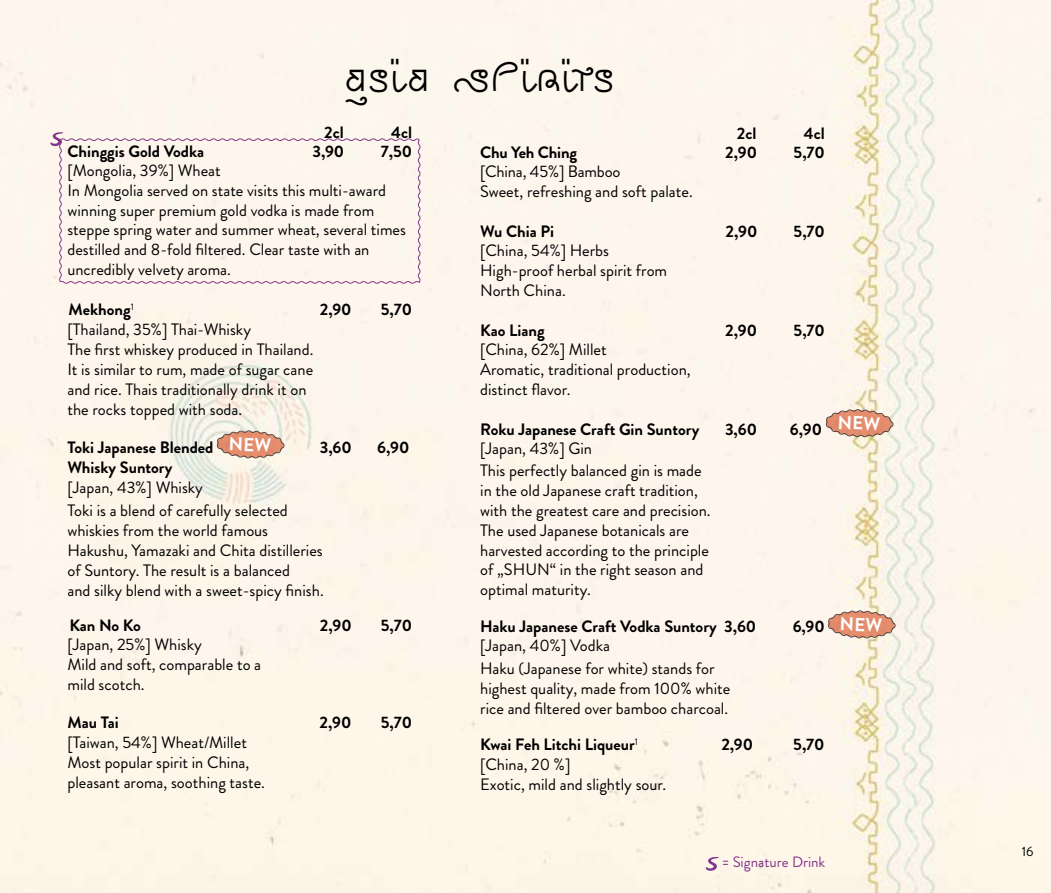
<style>
.page{position:relative;width:1051px;height:893px;background:#fff}
.page>*{position:absolute;margin:0;border:0;box-sizing:border-box;transform-origin:0 0}
.t1{font:45px "Mongolian Deathworm";color:#000}
.t2{font:16.5px/20px "Brandon Grotesque";color:#000}
.t3{font:700 16.5px "Brandon Grotesque";color:#000}
.t4{font:15px "Brandon Grotesque";color:#82368c}
.t5{font:13.5px "Brandon Grotesque";color:#000}
</style>
<div class="page">
<div style="left:0;top:0;width:1050px;height:893px;background:#fef5ec"></div>
<div style="left:58px;top:138px;width:363px;height:146px;background:#fef5ec"></div>
<svg style="left:50px;top:132px;width:13px;height:14px"></svg>
<svg style="left:705px;top:857px;width:13px;height:14px"></svg>
<svg style="left:217px;top:430px;width:67px;height:29px;background:#dca189"></svg>
<svg style="left:825px;top:409px;width:68px;height:29px;background:#dda289"></svg>
<svg style="left:827px;top:610px;width:68px;height:29px;background:#dea28a"></svg>
<h1 class="t1" style="left:346px;top:54px;width:272px">Asia Spirits</h1>
<p class="t3" style="left:324px;top:121px;width:21px">2cl</p>
<p class="t3" style="left:391px;top:121px;width:22px">4cl</p>
<p class="t3" style="left:736px;top:122px;width:21px">2cl</p>
<p class="t3" style="left:803px;top:122px;width:22px">4cl</p>
<p class="t3" style="left:67px;top:140px;width:138px">Chinggis Gold Vodka</p>
<p class="t3" style="left:312px;top:140px;width:33px">3,90</p>
<p class="t3" style="left:381px;top:140px;width:33px">7,50</p>
<p class="t2" style="left:67px;top:161px;width:340px">[Mongolia, 39%] Wheat<br>In Mongolia served on state visits this multi-award winning super premium gold vodka is made from steppe spring water and summer wheat, several times destilled and 8-fold filtered. Clear taste with an uncredibly velvety aroma.</p>
<p class="t3" style="left:69px;top:298px;width:67px">Mekhong<sup>1</sup></p>
<p class="t3" style="left:320px;top:298px;width:33px">2,90</p>
<p class="t3" style="left:381px;top:298px;width:33px">5,70</p>
<p class="t2" style="left:67px;top:320px;width:247px">[Thailand, 35%] Thai-Whisky<br>The first whiskey produced in Thailand.<br>It is similar to rum, made of sugar cane and rice. Thais traditionally drink it on the rocks topped with soda.</p>
<p class="t3" style="left:67px;top:436px;width:147px">Toki Japanese Blended</p>
<p class="t3" style="left:320px;top:436px;width:33px">3,60</p>
<p class="t3" style="left:377px;top:436px;width:34px">6,90</p>
<p class="t3" style="left:67px;top:456px;width:106px">Whisky Suntory</p>
<p class="t2" style="left:67px;top:477px;width:222px;line-height:22.8px">[Japan, 43%] Whisky<br>Toki is a blend of carefully selected</p>
<p class="t2" style="left:67px;top:521px;width:258px">whiskies from the world famous Hakushu, Yamazaki and Chita distilleries of Suntory. The result is a balanced<br>and silky blend with a sweet-spicy finish.</p>
<p class="t3" style="left:69px;top:614px;width:73px">Kan No Ko</p>
<p class="t3" style="left:320px;top:614px;width:33px">2,90</p>
<p class="t3" style="left:381px;top:614px;width:33px">5,70</p>
<p class="t2" style="left:67px;top:635px;width:195px">[Japan, 25%] Whisky<br>Mild and soft, comparable to a mild scotch.</p>
<p class="t3" style="left:67px;top:711px;width:53px">Mau Tai</p>
<p class="t3" style="left:319px;top:711px;width:33px">2,90</p>
<p class="t3" style="left:381px;top:711px;width:33px">5,70</p>
<p class="t2" style="left:67px;top:733px;width:199px">[Taiwan, 54%] Wheat/Millet<br>Most popular spirit in China, pleasant aroma, soothing taste.</p>
<p class="t3" style="left:480px;top:141px;width:98px">Chu Yeh Ching</p>
<p class="t3" style="left:725px;top:141px;width:33px">2,90</p>
<p class="t3" style="left:793px;top:141px;width:33px">5,70</p>
<p class="t2" style="left:480px;top:162px;width:214px">[China, 45%] Bamboo<br>Sweet, refreshing and soft palate.</p>
<p class="t3" style="left:480px;top:220px;width:75px">Wu Chia Pi</p>
<p class="t3" style="left:725px;top:220px;width:33px">2,90</p>
<p class="t3" style="left:793px;top:220px;width:33px">5,70</p>
<p class="t2" style="left:480px;top:241px;width:188px">[China, 54%] Herbs<br>High-proof herbal spirit from<br>North China.</p>
<p class="t3" style="left:480px;top:319px;width:66px">Kao Liang</p>
<p class="t3" style="left:725px;top:319px;width:33px">2,90</p>
<p class="t3" style="left:793px;top:319px;width:33px">5,70</p>
<p class="t2" style="left:480px;top:340px;width:212px">[China, 62%] Millet<br>Aromatic, traditional production, distinct flavor.</p>
<p class="t3" style="left:480px;top:417px;width:221px">Roku Japanese Craft Gin Suntory</p>
<p class="t3" style="left:724px;top:417px;width:33px">3,60</p>
<p class="t3" style="left:789px;top:417px;width:34px">6,90</p>
<p class="t2" style="left:480px;top:437px;width:223px;line-height:22.8px">[Japan, 43%] Gin<br>This perfectly balanced gin is made</p>
<p class="t2" style="left:480px;top:481px;width:232px">in the old Japanese craft tradition, with the greatest care and precision.<br>The used Japanese botanicals are harvested according to the principle of „SHUN“ in the right season and optimal maturity.</p>
<p class="t3" style="left:480px;top:615px;width:277px">Haku Japanese Craft Vodka Suntory 3,60</p>
<p class="t3" style="left:792px;top:615px;width:34px">6,90</p>
<p class="t2" style="left:480px;top:634px;width:236px;line-height:22.8px">[Japan, 40%] Vodka<br>Haku (Japanese for white) stands for</p>
<p class="t2" style="left:480px;top:679px;width:252px">highest quality, made from 100% white rice and filtered over bamboo charcoal.</p>
<p class="t3" style="left:480px;top:733px;width:159px">Kwai Feh Litchi Liqueur<sup>1</sup></p>
<p class="t3" style="left:721px;top:733px;width:33px">2,90</p>
<p class="t3" style="left:793px;top:733px;width:33px">5,70</p>
<p class="t2" style="left:480px;top:755px;width:188px">[China, 20 %]<br>Exotic, mild and slightly sour.</p>
<p class="t4" style="left:721px;top:852px;width:105px">= Signature Drink</p>
<p class="t5" style="left:1021px;top:842px;width:13px">16</p>
</div>
